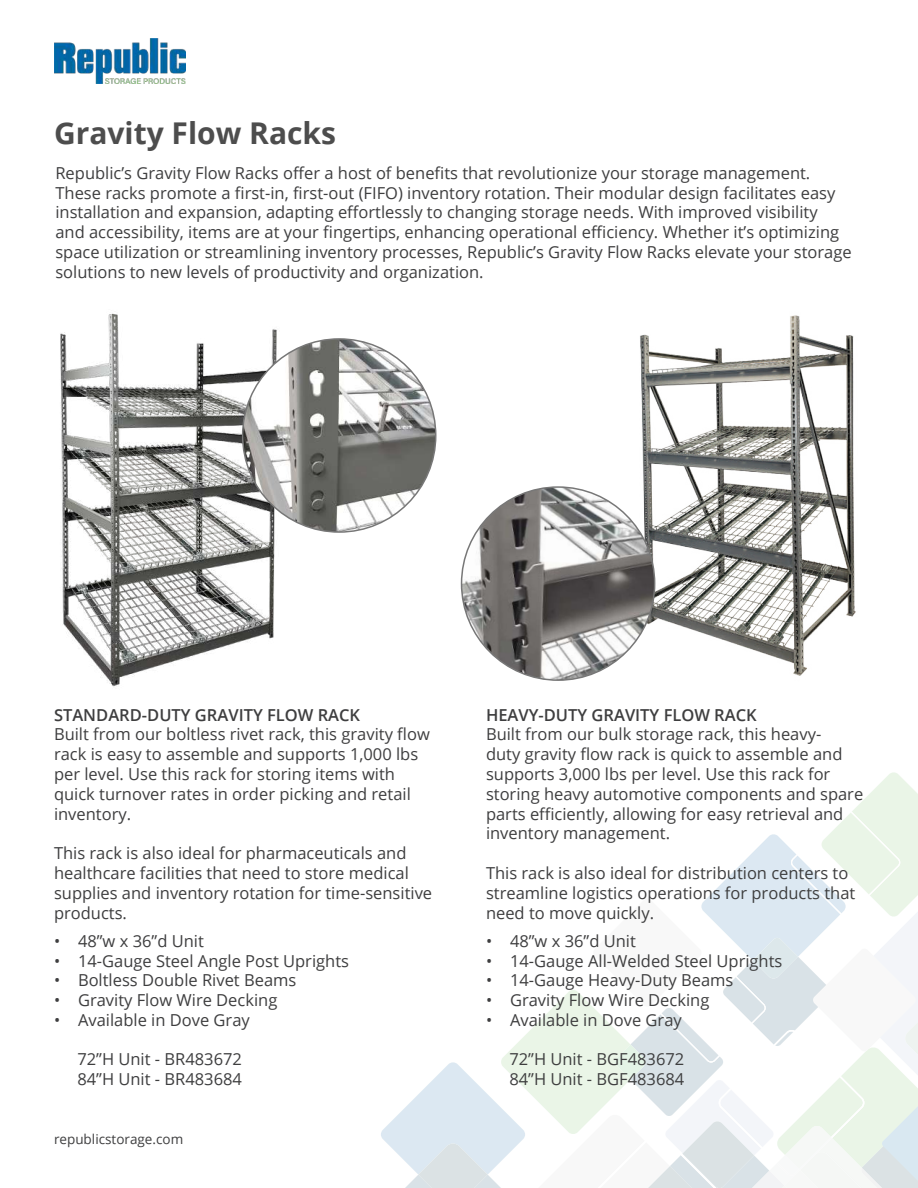
<style>
.page{position:relative;width:918px;height:1188px;background:#fff}
.page>*{position:absolute;margin:0;border:0;box-sizing:border-box;transform-origin:0 0}
.t1{font:700 30px "Open Sans";color:#4d4d4d}
.t2{font:16.5px/19.8px "Open Sans";color:#3e3e3f}
.t3{font:600 16.5px "Open Sans";color:#3e3e3f}
.t4{font:13.5px "Open Sans";color:#3e3e3f}
</style>
<div class="page">
<img style="left:54px;top:39px;width:132px;height:45px">
<svg style="left:381px;top:772px;width:537px;height:416px"></svg>
<img style="left:631px;top:315px;width:225px;height:361px">
<img style="left:60px;top:313px;width:221px;height:374px">
<img style="left:462px;top:487px;width:193px;height:193px;border-radius:97px">
<img style="left:243px;top:339px;width:193px;height:193px;border-radius:97px">
<h1 class="t1" style="left:54px;top:112px;width:284px">Gravity Flow Racks</h1>
<p class="t2" style="left:55px;top:163px;width:798px">Republic’s Gravity Flow Racks offer a host of benefits that revolutionize your storage management.<br>These racks promote a first-in, first-out (FIFO) inventory rotation. Their modular design facilitates easy installation and expansion, adapting effortlessly to changing storage needs. With improved visibility<br>and accessibility, items are at your fingertips, enhancing operational efficiency. Whether it’s optimizing space utilization or streamlining inventory processes, Republic’s Gravity Flow Racks elevate your storage solutions to new levels of productivity and organization.</p>
<p class="t3" style="left:54px;top:703px;width:308px">STANDARD-DUTY GRAVITY FLOW RACK</p>
<p class="t2" style="left:54px;top:724px;width:377px">Built from our boltless rivet rack, this gravity flow rack is easy to assemble and supports 1,000 lbs per level. Use this rack for storing items with quick turnover rates in order picking and retail inventory.</p>
<p class="t2" style="left:54px;top:843px;width:380px">This rack is also ideal for pharmaceuticals and healthcare facilities that need to store medical supplies and inventory rotation for time-sensitive products.</p>
<p class="t2" style="left:54px;top:931px;width:151px">• 48”w x 36”d Unit</p>
<p class="t2" style="left:54px;top:950px;width:297px">• 14-Gauge Steel Angle Post Uprights</p>
<p class="t2" style="left:54px;top:970px;width:244px">• Boltless Double Rivet Beams</p>
<p class="t2" style="left:54px;top:990px;width:225px">• Gravity Flow Wire Decking</p>
<p class="t2" style="left:54px;top:1010px;width:197px">• Available in Dove Gray</p>
<p class="t2" style="left:77px;top:1049px;width:166px">72”H Unit - BR483672<br>84”H Unit - BR483684</p>
<p class="t4" style="left:54px;top:1130px;width:131px">republicstorage.com</p>
<p class="t3" style="left:486px;top:703px;width:272px">HEAVY-DUTY GRAVITY FLOW RACK</p>
<p class="t2" style="left:486px;top:724px;width:379px">Built from our bulk storage rack, this heavy-<br>duty gravity flow rack is quick to assemble and supports 3,000 lbs per level. Use this rack for storing heavy automotive components and spare parts efficiently, allowing for easy retrieval and inventory management.</p>
<p class="t2" style="left:486px;top:863px;width:371px">This rack is also ideal for distribution centers to streamline logistics operations for products that need to move quickly.</p>
<p class="t2" style="left:486px;top:931px;width:151px">• 48”w x 36”d Unit</p>
<p class="t2" style="left:486px;top:950px;width:298px">• 14-Gauge All-Welded Steel Uprights</p>
<p class="t2" style="left:486px;top:970px;width:249px">• 14-Gauge Heavy-Duty Beams</p>
<p class="t2" style="left:486px;top:990px;width:225px">• Gravity Flow Wire Decking</p>
<p class="t2" style="left:486px;top:1010px;width:197px">• Available in Dove Gray</p>
<p class="t2" style="left:509px;top:1049px;width:176px">72”H Unit - BGF483672<br>84”H Unit - BGF483684</p>
</div>
